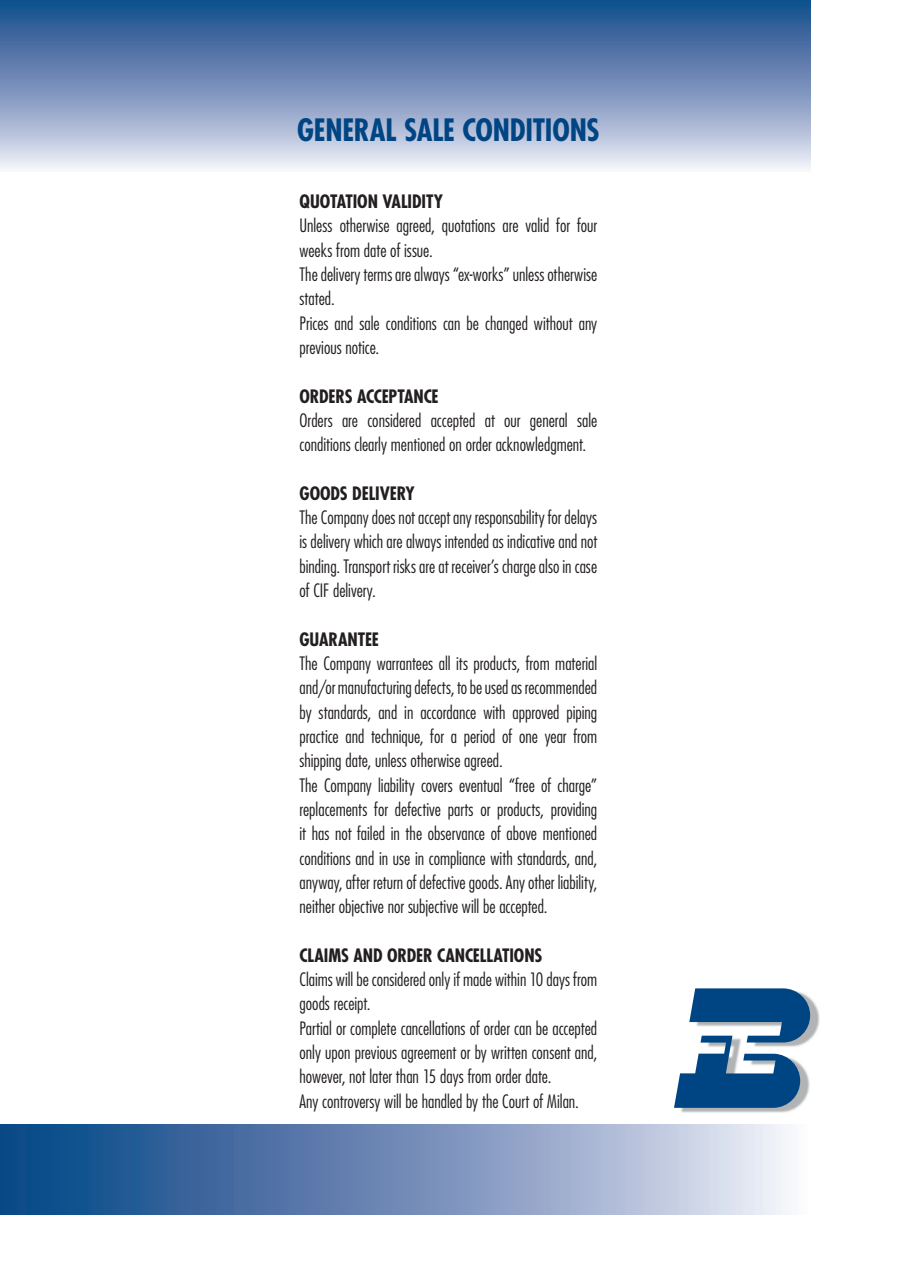
<style>
.page{position:relative;width:897px;height:1267px;background:#fff}
.page>*{position:absolute;margin:0;border:0;box-sizing:border-box;transform-origin:0 0}
.t1{font:700 condensed 30px "Futura Std";letter-spacing:-.005em;color:#004583}
.t2{font:300 condensed 18px/24.3px "Futura Std";color:#231f20}
.t3{font:700 condensed 18px "Futura Std";letter-spacing:-.005em;color:#231f20}
</style>
<div class="page">
<svg style="left:0;top:0;width:810px;height:169px;background:#7a94bc"></svg>
<svg style="left:0;top:1124px;width:789px;height:90px;background:#728fb9"></svg>
<img style="left:679px;top:998px;width:140px;height:114px">
<svg style="left:674px;top:988px;width:136px;height:119px"></svg>
<h1 class="t1" style="left:297px;top:112px;width:304px">GENERAL SALE CONDITIONS</h1>
<p class="t3" style="left:299px;top:190px;width:145px">QUOTATION VALIDITY</p>
<p class="t2" style="left:299px;top:213px;width:299px">Unless otherwise agreed, quotations are valid for four weeks from date of issue.<br>The delivery terms are always “ex-works” unless otherwise stated.<br>Prices and sale conditions can be changed without any previous notice.</p>
<p class="t3" style="left:299px;top:385px;width:141px">ORDERS ACCEPTANCE</p>
<p class="t2" style="left:299px;top:408px;width:299px">Orders are considered accepted at our general sale conditions clearly mentioned on order acknowledgment.</p>
<p class="t3" style="left:299px;top:482px;width:117px">GOODS DELIVERY</p>
<p class="t2" style="left:299px;top:505px;width:299px;text-align:justify">The Company does not accept any responsability for delays is delivery which are always intended as indicative and not binding. Transport risks are at receiver’s charge also in case of CIF delivery.</p>
<p class="t3" style="left:299px;top:628px;width:81px">GUARANTEE</p>
<p class="t2" style="left:299px;top:651px;width:299px">The Company warrantees all its products, from material and/or manufacturing defects, to be used as recommended by standards, and in accordance with approved piping practice and technique, for a period of one year from shipping date, unless otherwise agreed.<br>The Company liability covers eventual “free of charge” replacements for defective parts or products, providing it has not failed in the observance of above mentioned conditions and in use in compliance with standards, and, anyway, after return of defective goods. Any other liability, neither objective nor subjective will be accepted.</p>
<p class="t3" style="left:299px;top:943px;width:244px">CLAIMS AND ORDER CANCELLATIONS</p>
<p class="t2" style="left:299px;top:967px;width:299px">Claims will be considered only if made within 10 days from goods receipt.<br>Partial or complete cancellations of order can be accepted only upon previous agreement or by written consent and, however, not later than 15 days from order date.<br>Any controversy will be handled by the Court of Milan.</p>
</div>
